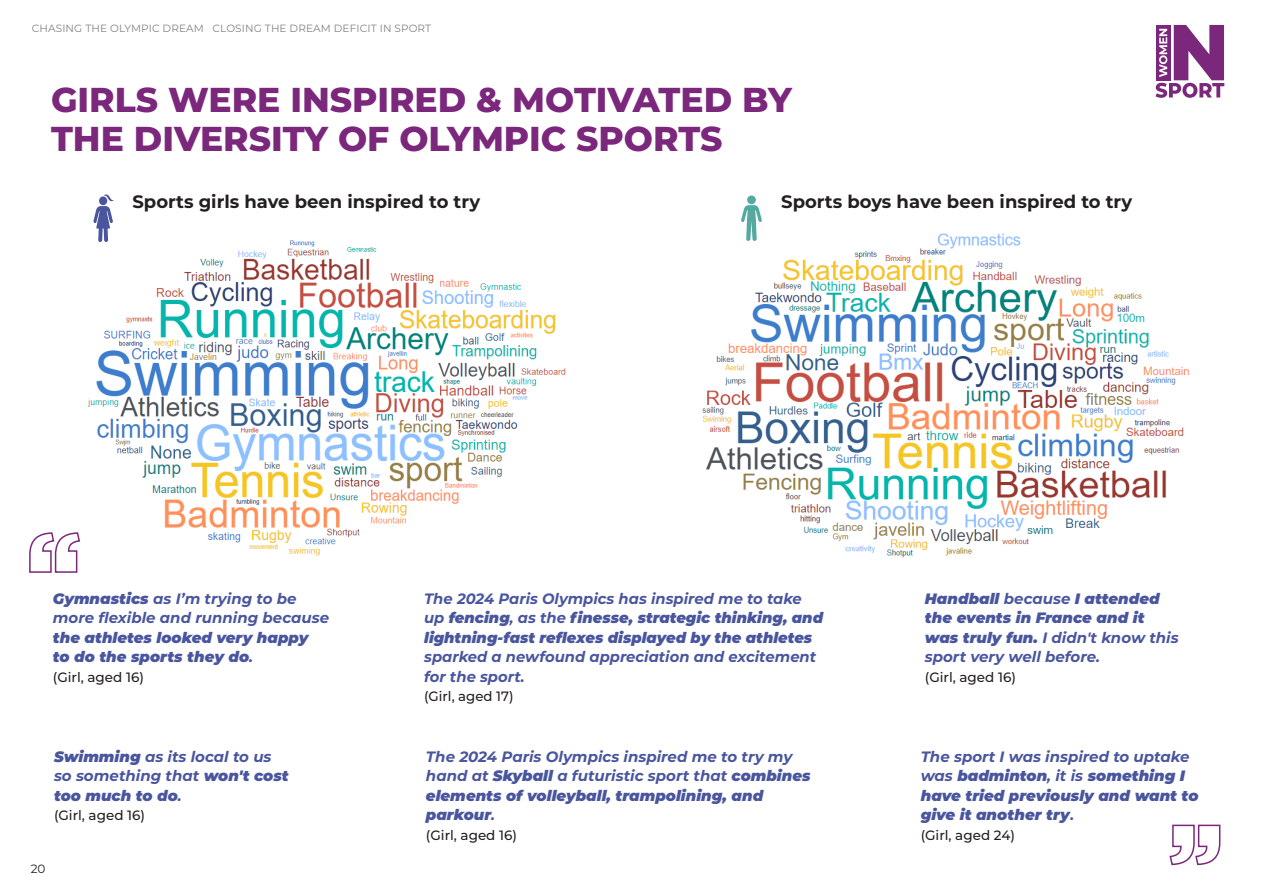
<style>
.page{position:relative;width:1263px;height:893px;background:#fff}
.page>*{position:absolute;margin:0;border:0;box-sizing:border-box;transform-origin:0 0}
.heading_1{font:800 34.5px/39px "Montserrat";color:#7a277c}
.all_caps_headings{font:700 18px "Montserrat";color:#231f20}
.t1{font:italic 700 15px/19.5px "Montserrat";color:#49569e}
.t2{font:italic 900 15px/19.5px "Montserrat";color:#49569e}
.t3{font:500 13.5px "Montserrat";color:#231f20}
.t4{font:12px "Montserrat";color:#231f20}
.t5{font:10.5px "Montserrat";letter-spacing:.01em;color:#808285}
.s1{font-weight:700}
.s2{font-weight:900}
.s3{font-weight:700;font-style:normal}
</style>
<div class="page">
<svg style="left:1155px;top:25px;width:69px;height:73px"></svg>
<img style="left:702px;top:233px;width:488px;height:325px">
<img style="left:87px;top:240px;width:479px;height:316px">
<svg style="left:93px;top:194px;width:21px;height:48px"></svg>
<div style="left:747px;top:196px;width:9px;height:8px;background:#54aaa0;border-radius:50%"></div>
<svg style="left:741px;top:205px;width:21px;height:36px"></svg>
<svg style="left:29px;top:532px;width:52px;height:41px"></svg>
<svg style="left:1169px;top:824px;width:52px;height:42px"></svg>
<p class="t5" style="left:32px;top:22px;width:401px">CHASING THE OLYMPIC DREAM CLOSING THE DREAM DEFICIT IN SPORT</p>
<p class="heading_1" style="left:51px;top:78px;width:743px">GIRLS WERE INSPIRED &amp; MOTIVATED BY<br>THE DIVERSITY OF OLYMPIC SPORTS</p>
<p class="all_caps_headings" style="left:132px;top:188px;width:349px">Sports girls have been inspired to try</p>
<p class="all_caps_headings" style="left:781px;top:188px;width:353px">Sports boys have been inspired to try</p>
<p class="t2" style="left:53px;top:588px;width:278px">Gymnastics <span class="s1">as I’m trying to be more flexible and running because </span>the athletes looked very happy<br>to do the sports they do<span class="s1">.</span></p>
<p class="t3" style="left:53px;top:667px;width:93px">(Girl, aged 16)</p>
<p class="t1" style="left:54px;top:746px;width:236px"><span class="s2">Swimming</span> as its local to us so something that <span class="s2">won't cost too much to do</span>.</p>
<p class="t3" style="left:54px;top:806px;width:93px">(Girl, aged 16)</p>
<p class="t4" style="left:31px;top:860px;width:16px">20</p>
<p class="t1" style="left:424px;top:588px;width:400px">The 2024 Paris Olympics has inspired me to take up <span class="s2">fencing</span>, as the <span class="s2">finesse, strategic thinking, and lightning-fast reflexes displayed by the athletes </span>sparked a newfound appreciation and excitement for the sport.</p>
<p class="t3" style="left:424px;top:687px;width:91px">(Girl, aged 17)</p>
<p class="t1" style="left:426px;top:746px;width:386px">The 2024 Paris Olympics inspired me to try my hand at <span class="s2">Skyball</span> a futuristic sport that <span class="s2">combines elements of volleyball, trampolining, and parkour</span>.</p>
<p class="t3" style="left:426px;top:825px;width:93px">(Girl, aged 16)</p>
<p class="t2" style="left:925px;top:588px;width:255px">Handball <span class="s1">because</span> I attended the events in France and it was truly fun. <span class="s1">I didn't know this sport very well before.</span></p>
<p class="t3" style="left:925px;top:667px;width:93px">(Girl, aged 16)</p>
<p class="t2" style="left:921px;top:746px;width:279px"><span class="s1">The sport I was inspired to uptake was</span> badminton<span class="s1">, it is</span> something I have tried previously and want to give it another try<span class="s3">.</span></p>
<p class="t3" style="left:921px;top:825px;width:96px">(Girl, aged 24)</p>
</div>
